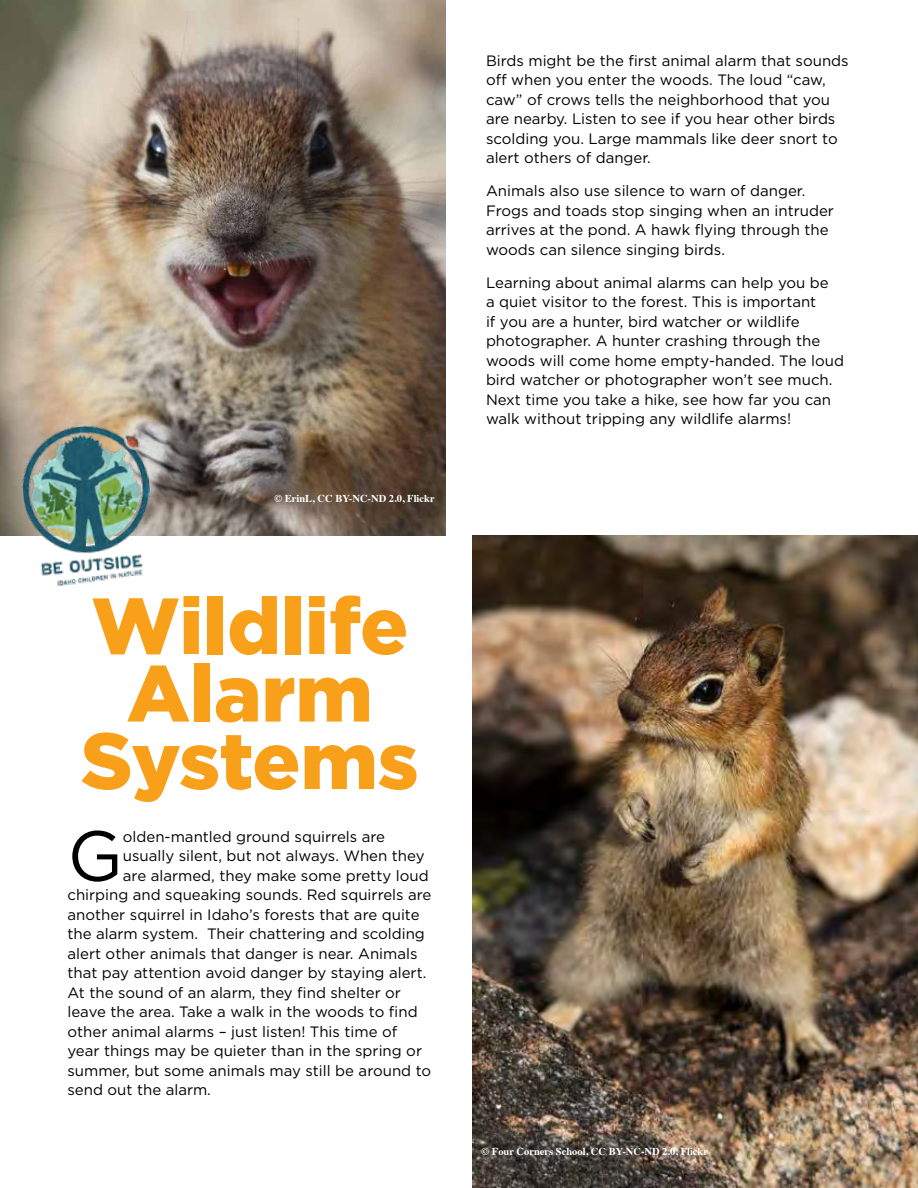
<style>
.page{position:relative;width:918px;height:1188px;background:#fff}
.page>*{position:absolute;margin:0;border:0;box-sizing:border-box;transform-origin:0 0}
.t1{font:900 79.5px/67.5px "Gotham";color:#f9a01b;text-align:center}
.t2{font:70.65px "Gotham";color:#000}
.t3{font:15px/19.5px "Gotham";color:#000}
.t4{font:700 10.5px "Times";color:#fff}
</style>
<div class="page">
<img style="left:0;top:0;width:446px;height:536px">
<img style="left:472px;top:536px;width:446px;height:652px">
<img style="left:18px;top:421px;width:139px;height:165px">
<p class="t4" style="left:274px;top:488px;width:162px">© ErinL, CC BY-NC-ND 2.0, Flickr</p>
<h1 class="t1" style="left:81px;top:591px;width:339px">Wildlife<br>Alarm<br>Systems</h1>
<h2 class="t2" style="left:68px;top:811px;width:57px">G</h2>
<p class="t3" style="left:123px;top:826px;width:264px">olden-mantled ground squirrels are</p>
<p class="t3" style="left:123px;top:846px;width:303px">usually silent, but not always. When they</p>
<p class="t3" style="left:123px;top:865px;width:307px">are alarmed, they make some pretty loud</p>
<p class="t3" style="left:67px;top:885px;width:366px">chirping and squeaking sounds. Red squirrels are</p>
<p class="t3" style="left:67px;top:904px;width:354px">another squirrel in Idaho’s forests that are quite</p>
<p class="t3" style="left:67px;top:924px;width:359px">the alarm system. Their chattering and scolding</p>
<p class="t3" style="left:67px;top:943px;width:352px">alert other animals that danger is near. Animals</p>
<p class="t3" style="left:67px;top:963px;width:360px">that pay attention avoid danger by staying alert.</p>
<p class="t3" style="left:67px;top:982px;width:335px">At the sound of an alarm, they find shelter or</p>
<p class="t3" style="left:67px;top:1002px;width:352px">leave the area. Take a walk in the woods to find</p>
<p class="t3" style="left:67px;top:1021px;width:331px">other animal alarms – just listen! This time of</p>
<p class="t3" style="left:67px;top:1041px;width:356px">year things may be quieter than in the spring or</p>
<p class="t3" style="left:67px;top:1060px;width:365px">summer, but some animals may still be around to</p>
<p class="t3" style="left:67px;top:1080px;width:145px">send out the alarm.</p>
<p class="t3" style="left:486px;top:51px;width:364px">Birds might be the first animal alarm that sounds off when you enter the woods. The loud “caw, caw” of crows tells the neighborhood that you are nearby. Listen to see if you hear other birds scolding you. Large mammals like deer snort to alert others of danger.</p>
<p class="t3" style="left:486px;top:181px;width:349px">Animals also use silence to warn of danger.<br>Frogs and toads stop singing when an intruder arrives at the pond. A hawk flying through the woods can silence singing birds.</p>
<p class="t3" style="left:486px;top:273px;width:360px">Learning about animal alarms can help you be<br>a quiet visitor to the forest. This is important<br>if you are a hunter, bird watcher or wildlife photographer. A hunter crashing through the woods will come home empty-handed. The loud bird watcher or photographer won’t see much.<br>Next time you take a hike, see how far you can walk without tripping any wildlife alarms!</p>
<p class="t4" style="left:481px;top:1141px;width:228px">© Four Corners School, CC BY-NC-ND 2.0, Flickr</p>
</div>
